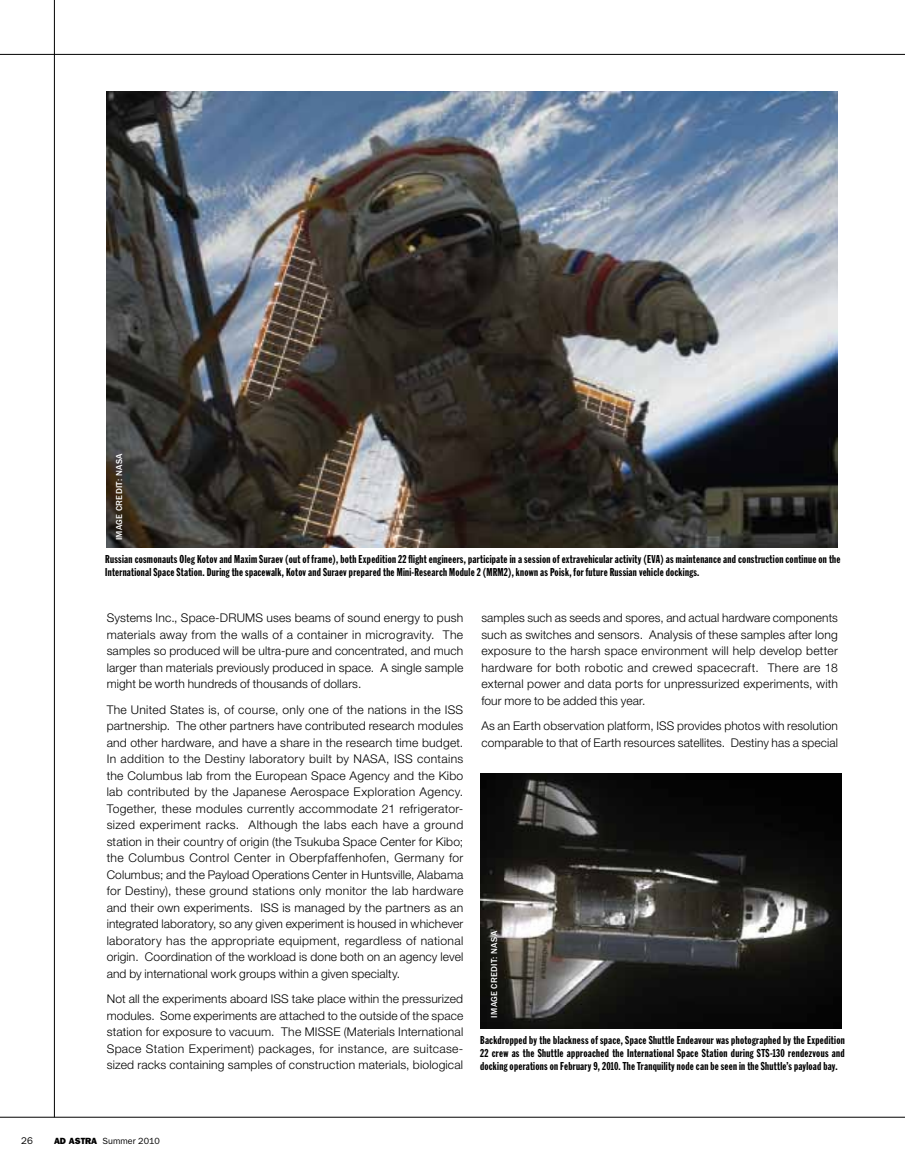
<style>
.page{position:relative;width:905px;height:1175px;background:#fff}
.page>*{position:absolute;margin:0;border:0;box-sizing:border-box;transform-origin:0 0}
.t1{font:300 12px/16.5px "Helvetica Neue";letter-spacing:.01em;color:#000;text-align:justify}
.t2{font:11.25px/12.8px "Franklin Gothic Extra Cond";letter-spacing:.025em;color:#000}
.t3{font:9.75px "Franklin Gothic";color:#000}
.t4{font:500 9px "Franklin Gothic";letter-spacing:.03em;color:#fff}
.t5{font:9px "Franklin Gothic";color:#000}
.s1{font-weight:800}
</style>
<div class="page">
<hr style="left:0;top:1116px;width:904px;height:1px;background:#000">
<hr style="left:54px;top:0;width:1px;height:1117px;background:#000">
<img style="left:107px;top:92px;width:730px;height:456px">
<hr style="left:0;top:54px;width:904px;height:1px;background:#000">
<img style="left:480px;top:773px;width:361px;height:256px">
<p class="t4" style="left:114px;top:540px;width:88px;rotate:-90deg">Image Credit: NASA</p>
<p class="t2" style="left:105px;top:553px;width:736px">Russian cosmonauts Oleg Kotov and Maxim Suraev (out of frame), both Expedition 22 flight engineers, participate in a session of extravehicular activity (EVA) as maintenance and construction continue on the<br>International Space Station. During the spacewalk, Kotov and Suraev prepared the Mini-Research Module 2 (MRM2), known as Poisk, for future Russian vehicle dockings.</p>
<p class="t1" style="left:107px;top:609px;width:358px">Systems Inc., Space-DRUMS uses beams of sound energy to push materials away from the walls of a container in microgravity. The samples so produced will be ultra-pure and concentrated, and much larger than materials previously produced in space. A single sample might be worth hundreds of thousands of dollars.</p>
<p class="t1" style="left:107px;top:700px;width:358px">The United States is, of course, only one of the nations in the ISS partnership. The other partners have contributed research modules and other hardware, and have a share in the research time budget.<br>In addition to the Destiny laboratory built by NASA, ISS contains the Columbus lab from the European Space Agency and the Kibo lab contributed by the Japanese Aerospace Exploration Agency.<br>Together, these modules currently accommodate 21 refrigerator&shy;sized experiment racks. Although the labs each have a ground station in their country of origin (the Tsukuba Space Center for Kibo; the Columbus Control Center in Oberpfaffenhofen, Germany for Columbus; and the Payload Operations Center in Huntsville, Alabama for Destiny), these ground stations only monitor the lab hardware and their own experiments. ISS is managed by the partners as an integrated laboratory, so any given experiment is housed in whichever laboratory has the appropriate equipment, regardless of national origin. Coordination of the workload is done both on an agency level and by international work groups within a given specialty.</p>
<p class="t1" style="left:107px;top:990px;width:358px">Not all the experiments aboard ISS take place within the pressurized modules. Some experiments are attached to the outside of the space station for exposure to vacuum. The MISSE (Materials International Space Station Experiment) packages, for instance, are suitcase&shy;sized racks containing samples of construction materials, biological</p>
<p class="t1" style="left:481px;top:609px;width:358px">samples such as seeds and spores, and actual hardware components such as switches and sensors. Analysis of these samples after long exposure to the harsh space environment will help develop better hardware for both robotic and crewed spacecraft. There are 18 external power and data ports for unpressurized experiments, with four more to be added this year.</p>
<p class="t1" style="left:481px;top:717px;width:358px">As an Earth observation platform, ISS provides photos with resolution comparable to that of Earth resources satellites. Destiny has a special</p>
<p class="t4" style="left:489px;top:1017px;width:88px;rotate:-90deg">Image Credit: NASA</p>
<p class="t2" style="left:480px;top:1034px;width:366px;text-align:justify">Backdropped by the blackness of space, Space Shuttle Endeavour was photographed by the Expedition 22 crew as the Shuttle approached the International Space Station during STS-130 rendezvous and docking operations on February 9, 2010. The Tranquility node can be seen in the Shuttle’s payload bay.</p>
<p class="t3" style="left:21px;top:1135px;width:13px">26</p>
<p class="t5" style="left:54px;top:1135px;width:107px"><span class="s1">AD ASTRA</span> Summer 2010</p>
</div>
